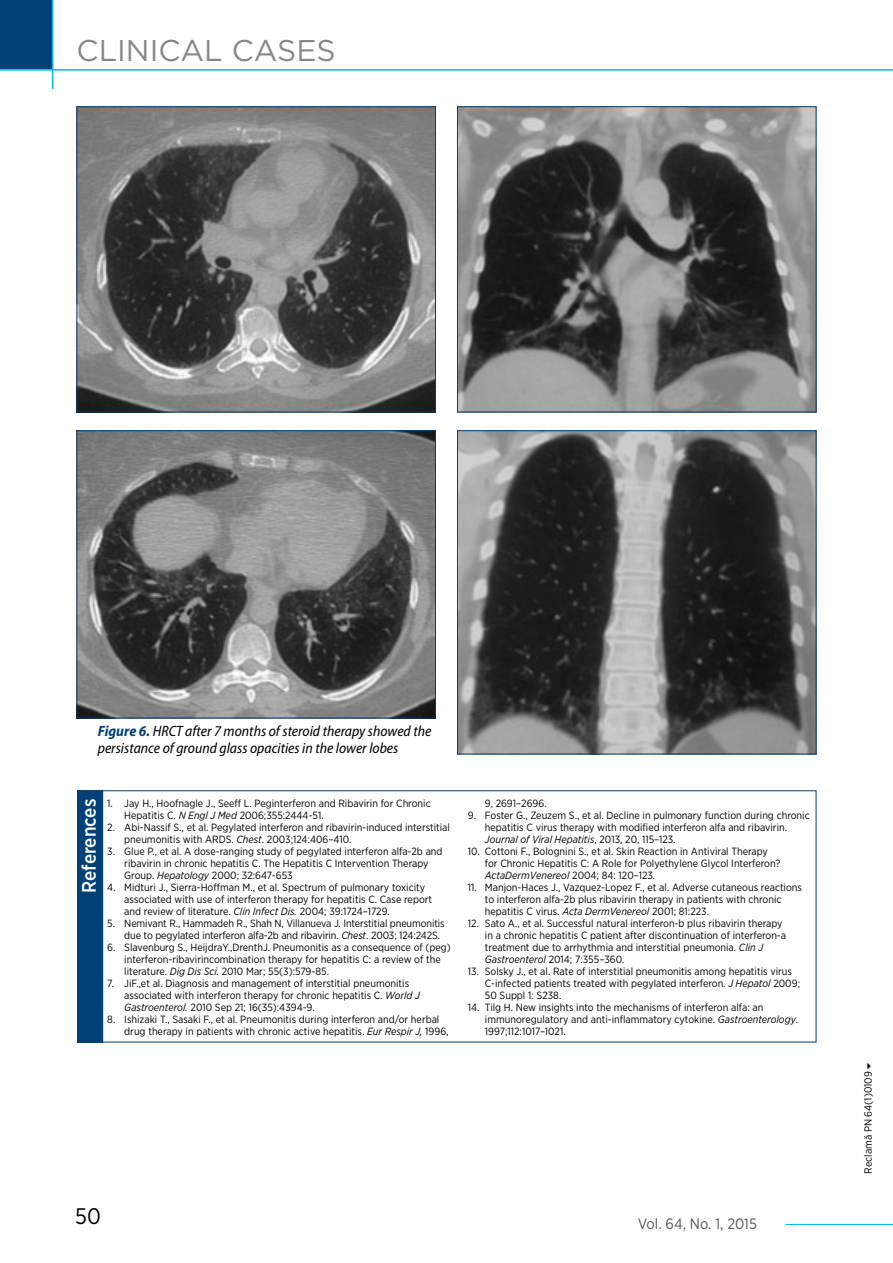
<style>
.page{position:relative;width:893px;height:1263px;background:#fff}
.page>*{position:absolute;margin:0;border:0;box-sizing:border-box;transform-origin:0 0}
.t1{font:30px "Gotham";color:#878787}
.t2{font:22.5px "Gotham Narrow";color:#000}
.t3{font:500 19.5px "Gotham Narrow";color:#fff}
.t4{font:italic semi-condensed 15px/16.5px "Myriad Pro";color:#000}
.t5{font:15px "Gotham Narrow";color:#575756}
.t6{font:10.5px/12px "Gotham Narrow";color:#000}
.s1{font-weight:700;color:#004177}
.s2{font-style:italic}
</style>
<div class="page">
<hr style="left:785px;top:1224px;width:108px;height:1px;background:#00b6ed">
<div style="left:0;top:0;width:52px;height:69px;background:#004177"></div>
<hr style="left:0;top:69px;width:893px;height:2px;background:#00b6ed">
<hr style="left:52px;top:0;width:1px;height:89px;background:#00b6ed">
<img style="left:79px;top:108px;width:355px;height:302px">
<div style="left:77px;top:106px;width:359px;height:306px;border:1px solid #004177"></div>
<img style="left:79px;top:432px;width:355px;height:284px">
<div style="left:77px;top:430px;width:359px;height:288px;border:1px solid #004177"></div>
<img style="left:459px;top:108px;width:355px;height:302px">
<div style="left:457px;top:106px;width:359px;height:306px;border:1px solid #004177"></div>
<img style="left:459px;top:432px;width:355px;height:320px">
<div style="left:457px;top:430px;width:359px;height:324px;border:1px solid #004177"></div>
<div style="left:77px;top:790px;width:25px;height:252px;background:#004177"></div>
<h1 class="t1" style="left:77px;top:32px;width:261px">CLINICAL CASES</h1>
<h3 class="t4" style="left:98px;top:723px;width:335px"><span class="s1">Figure 6.</span> HRCT after 7 months of steroid therapy showed the persistance of ground glass opacities in the lower lobes</h3>
<h3 class="t3" style="left:77px;top:893px;width:95px;rotate:-90deg">References</h3>
<p class="t6" style="left:124px;top:797px;width:308px;text-indent:-17px">1. Jay H., Hoofnagle J., Seeff L. Peginterferon and Ribavirin for Chronic<br>Hepatitis C. <span class="s2">N Engl J Med</span> 2006;355:2444-51.</p>
<p class="t6" style="left:124px;top:821px;width:327px;text-indent:-17px">2. Abi-Nassif S., et al. Pegylated interferon and ribavirin-induced interstitial pneumonitis with ARDS. <span class="s2">Chest</span>. 2003;124:406–410.</p>
<p class="t6" style="left:124px;top:845px;width:320px;text-indent:-17px">3. Glue P., et al. A dose-ranging study of pegylated interferon alfa-2b and ribavirin in chronic hepatitis C. The Hepatitis C Intervention Therapy<br>Group. <span class="s2">Hepatology</span> 2000; 32:647-653</p>
<p class="t6" style="left:124px;top:881px;width:309px;text-indent:-17px">4. Midturi J., Sierra-Hoffman M., et al. Spectrum of pulmonary toxicity associated with use of interferon therapy for hepatitis C. Case report and review of literature. <span class="s2">Clin Infect Dis.</span> 2004; 39:1724–1729.</p>
<p class="t6" style="left:124px;top:917px;width:322px;text-indent:-17px">5. Nemivant R., Hammadeh R., Shah N, Villanueva J. Interstitial pneumonitis due to pegylated interferon alfa-2b and ribavirin. <span class="s2">Chest</span>. 2003; 124:242S.</p>
<p class="t6" style="left:124px;top:941px;width:328px;text-indent:-17px">6. Slavenburg S., HeijdraY.,DrenthJ. Pneumonitis as a consequence of (peg) interferon-ribavirincombination therapy for hepatitis C: a review of the literature. <span class="s2">Dig Dis Sci.</span> 2010 Mar; 55(3):579-85.</p>
<p class="t6" style="left:124px;top:977px;width:297px;text-indent:-17px">7. JiF.,et al. Diagnosis and management of interstitial pneumonitis associated with interferon therapy for chronic hepatitis C. <span class="s2">World J<br>Gastroenterol.</span> 2010 Sep 21; 16(35):4394-9.</p>
<p class="t6" style="left:124px;top:1013px;width:326px;text-indent:-17px">8. Ishizaki T., Sasaki F., et al. Pneumonitis during interferon and/or herbal drug therapy in patients with chronic active hepatitis. <span class="s2">Eur Respir J,</span> 1996,</p>
<p class="t6" style="left:485px;top:797px;width:63px">9, 2691–2696.</p>
<p class="t6" style="left:485px;top:809px;width:326px;text-indent:-17px">9. Foster G., Zeuzem S., et al. Decline in pulmonary function during chronic hepatitis C virus therapy with modified interferon alfa and ribavirin.<br><span class="s2">Journal of Viral Hepatitis</span>, 2013, 20, 115–123.</p>
<p class="t6" style="left:485px;top:845px;width:297px;text-indent:-17px">10. Cottoni F., Bolognini S., et al. Skin Reaction in Antiviral Therapy for Chronic Hepatitis C: A Role for Polyethylene Glycol Interferon?<br><span class="s2">ActaDermVenereol</span> 2004; 84: 120–123.</p>
<p class="t6" style="left:485px;top:881px;width:319px;text-indent:-17px">11. Manjon-Haces J., Vazquez-Lopez F., et al. Adverse cutaneous reactions to interferon alfa-2b plus ribavirin therapy in patients with chronic hepatitis C virus. <span class="s2">Acta DermVenereol</span> 2001; 81:223.</p>
<p class="t6" style="left:485px;top:917px;width:303px;text-indent:-17px">12. Sato A., et al. Successful natural interferon-b plus ribavirin therapy in a chronic hepatitis C patient after discontinuation of interferon-a treatment due to arrhythmia and interstitial pneumonia. <span class="s2">Clin J Gastroenterol</span> 2014; 7:355–360.</p>
<p class="t6" style="left:485px;top:965px;width:317px;text-indent:-17px">13. Solsky J., et al. Rate of interstitial pneumonitis among hepatitis virus<br>C-infected patients treated with pegylated interferon. <span class="s2">J Hepatol</span> 2009;<br>50 Suppl 1: S238.</p>
<p class="t6" style="left:485px;top:1001px;width:315px;text-indent:-17px">14. Tilg H. New insights into the mechanisms of interferon alfa: an immunoregulatory and anti-inflammatory cytokine. <span class="s2">Gastroenterology</span>.<br>1997;112:1017–1021.</p>
<h2 class="t2" style="left:75px;top:1202px;width:27px">50</h2>
<h3 class="t5" style="left:638px;top:1214px;width:121px">Vol. 64, No. 1, 2015</h3>
<p class="t6" style="left:862px;top:1174px;width:104px;rotate:-90deg">Reclamă PN 64(1)0109</p>
</div>
